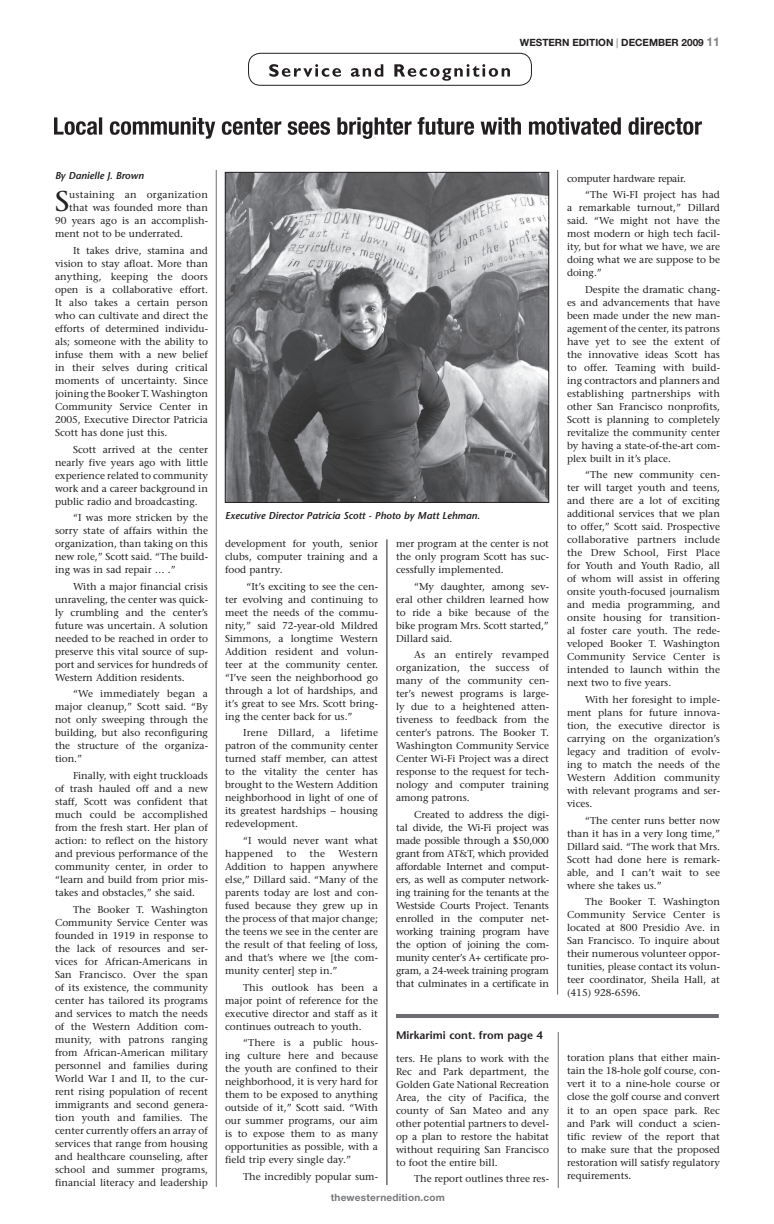
<style>
.page{position:relative;width:774px;height:1224px;background:#fff}
.page>*{position:absolute;margin:0;border:0;box-sizing:border-box;transform-origin:0 0}
.t1{font:28.6px "Stone Serif";color:#231f20}
.t2{font:600 11px "Stone Sans";color:#231f20}
.t3{font:10px/13px "Stone Serif";color:#231f20;text-align:justify}
.t4{font:italic 600 10px "Stone Sans";color:#231f20}
.t5{font:10px/16.6px "Stone Serif";letter-spacing:-.02em;color:#231f20}
.t6{font:700 10px "Helvetica Neue";color:#231f20}
.t7{font:10px "Stone Serif";letter-spacing:.02em;color:#231f20}
.t8{font:700 10px "Helvetica Neue";letter-spacing:.02em;color:#76787b}
.s1{font-weight:400;color:#6c6d70}
.s2{font-size:12px;color:#808285}
</style>
<div class="page">
<svg style="left:269px;top:64px;width:241px;height:17px"></svg>
<div style="left:248px;top:53px;width:284px;height:33px;border:1px solid #231f20;border-radius:12px"></div>
<hr style="left:216px;top:170px;width:1px;height:1017px;background:#6c6d70">
<hr style="left:387px;top:539px;width:1px;height:646px;background:#231f20">
<hr style="left:557px;top:170px;width:1px;height:825px;background:#6c6d70">
<svg style="left:54px;top:117px;width:648px;height:22px"></svg>
<img style="left:227px;top:174px;width:320px;height:327px">
<div style="left:225px;top:172px;width:324px;height:331px;border:1px solid #231f20"></div>
<hr style="left:396px;top:1014px;width:323px;height:4px;background:#6c6d70">
<hr style="left:558px;top:1032px;width:1px;height:156px;background:#6c6d70">
<p class="t6" style="left:520px;top:36px;width:202px">WESTERN EDITION <span class="s1">|</span> DECEMBER 2009 <span class="s2">11</span></p>
<p class="t4" style="left:55px;top:169px;width:90px">By Danielle J. Brown</p>
<h1 class="t1" style="left:55px;top:184px;width:16px">S</h1>
<p class="t7" style="left:69px;top:189px;width:140px">ustaining an organization</p>
<p class="t3" style="left:69px;top:201px;width:140px">that was founded more than</p>
<p class="t3" style="left:55px;top:214px;width:155px">90 years ago is an accomplish-</p>
<p class="t3" style="left:55px;top:227px;width:129px">ment not to be underrated.</p>
<p class="t3" style="left:55px;top:244px;width:155px;text-indent:18px">It takes drive, stamina and vision to stay afloat. More than anything, keeping the doors open is a collaborative effort.<br>It also takes a certain person who can cultivate and direct the efforts of determined individu&shy;als; someone with the ability to infuse them with a new belief in their selves during critical moments of uncertainty. Since joining the Booker T. Washington Community Service Center in 2005, Executive Director Patricia Scott has done just this.</p>
<p class="t3" style="left:55px;top:443px;width:155px;text-indent:18px">Scott arrived at the center nearly five years ago with little experience related to community work and a career background in public radio and broadcasting.</p>
<p class="t3" style="left:55px;top:511px;width:155px;text-indent:18px">“I was more stricken by the sorry state of affairs within the organization, than taking on this new role,” Scott said. “The build&shy;ing was in sad repair … .”</p>
<p class="t3" style="left:55px;top:580px;width:155px;text-indent:18px">With a major financial crisis unraveling, the center was quick&shy;ly crumbling and the center’s future was uncertain. A solution needed to be reached in order to preserve this vital source of sup&shy;port and services for hundreds of Western Addition residents.</p>
<p class="t3" style="left:55px;top:687px;width:155px;text-indent:18px">“We immediately began a major cleanup,” Scott said. “By not only sweeping through the building, but also reconfiguring the structure of the organiza&shy;tion.”</p>
<p class="t3" style="left:55px;top:769px;width:155px;text-indent:18px">Finally, with eight truckloads of trash hauled off and a new staff, Scott was confident that much could be accomplished from the fresh start. Her plan of action: to reflect on the history and previous performance of the community center, in order to “learn and build from prior mis&shy;takes and obstacles,” she said.</p>
<p class="t3" style="left:55px;top:903px;width:155px;text-indent:18px">The Booker T. Washington Community Service Center was founded in 1919 in response to the lack of resources and ser&shy;vices for African-Americans in San Francisco. Over the span of its existence, the community center has tailored its programs and services to match the needs of the Western Addition com&shy;munity, with patrons ranging from African-American military personnel and families during World War I and II, to the cur&shy;rent rising population of recent immigrants and second genera&shy;tion youth and families. The center currently offers an array of services that range from housing and healthcare counseling, after school and summer programs, financial literacy and leadership</p>
<p class="t4" style="left:225px;top:509px;width:257px">Executive Director Patricia Scott - Photo by Matt Lehman.</p>
<p class="t3" style="left:225px;top:537px;width:154px">development for youth, senior clubs, computer training and a food pantry.</p>
<p class="t3" style="left:225px;top:580px;width:155px;text-indent:21px">“It’s exciting to see the cen&shy;ter evolving and continuing to meet the needs of the commu&shy;nity,” said 72-year-old Mildred Simmons, a longtime Western Addition resident and volun&shy;teer at the community center. “I’ve seen the neighborhood go through a lot of hardships, and it’s great to see Mrs. Scott bring&shy;ing the center back for us.”</p>
<p class="t3" style="left:225px;top:726px;width:155px;text-indent:18px">Irene Dillard, a lifetime patron of the community center turned staff member, can attest to the vitality the center has brought to the Western Addition neighborhood in light of one of its greatest hardships – housing redevelopment.</p>
<p class="t3" style="left:225px;top:834px;width:154px;text-indent:18px">“I would never want what happened</p>
<p class="t3" style="left:286px;top:847px;width:11px">to</p>
<p class="t3" style="left:309px;top:847px;width:17px">the</p>
<p class="t3" style="left:225px;top:847px;width:155px;text-indent:113px">Western Addition to happen anywhere else,” Dillard said. “Many of the parents today are lost and con&shy;fused because they grew up in the process of that major change; the teens we see in the center are the result of that feeling of loss, and that’s where we [the com&shy;munity center] step in.”</p>
<p class="t3" style="left:225px;top:981px;width:154px;text-indent:18px">This outlook has been a major point of reference for the executive director and staff as it continues outreach to youth.</p>
<p class="t3" style="left:225px;top:1036px;width:155px;text-indent:18px">“There is a public hous&shy;ing culture here and because the youth are confined to their neighborhood, it is very hard for them to be exposed to anything outside of it,” Scott said. “With our summer programs, our aim is to expose them to as many opportunities as possible, with a field trip every single day.”</p>
<p class="t3" style="left:243px;top:1170px;width:137px">The incredibly popular sum-</p>
<p class="t3" style="left:396px;top:537px;width:154px">mer program at the center is not the only program Scott has suc&shy;cessfully implemented.</p>
<p class="t3" style="left:396px;top:580px;width:155px;text-indent:18px">“My daughter, among sev&shy;eral other children learned how to ride a bike because of the bike program Mrs. Scott started,” Dillard said.</p>
<p class="t3" style="left:396px;top:648px;width:155px;text-indent:18px">As an entirely revamped organization, the success of many of the community cen&shy;ter’s newest programs is large&shy;ly due to a heightened atten&shy;tiveness to feedback from the center’s patrons. The Booker T.<br>Washington Community Service Center Wi-Fi Project was a direct response to the request for tech&shy;nology and computer training among patrons.</p>
<p class="t3" style="left:396px;top:808px;width:155px;text-indent:18px">Created to address the digi&shy;tal divide, the Wi-Fi project was made possible through a $50,000 grant from AT&amp;T, which provided affordable Internet and comput&shy;ers, as well as computer network&shy;ing training for the tenants at the Westside Courts Project. Tenants enrolled in the computer net&shy;working training program have the option of joining the com&shy;munity center’s A+ certificate pro&shy;gram, a 24-week training program that culminates in a certificate in</p>
<p class="t2" style="left:396px;top:1029px;width:148px">Mirkarimi cont. from page 4</p>
<p class="t3" style="left:396px;top:1052px;width:155px">ters. He plans to work with the Rec and Park department, the Golden Gate National Recreation Area, the city of Pacifica, the county of San Mateo and any other potential partners to devel&shy;op a plan to restore the habitat without requiring San Francisco to foot the entire bill.</p>
<p class="t3" style="left:414px;top:1172px;width:136px">The report outlines three res-</p>
<p class="t8" style="left:331px;top:1191px;width:115px">thewesternedition.com</p>
<p class="t5" style="left:585px;top:170px;width:136px;text-indent:-18px">computer hardware repair.<br>“The Wi-FI project has had</p>
<p class="t3" style="left:567px;top:201px;width:155px">a remarkable turnout,” Dillard said. “We might not have the most modern or high tech facil&shy;ity, but for what we have, we are doing what we are suppose to be doing.”</p>
<p class="t3" style="left:567px;top:283px;width:155px;text-indent:18px">Despite the dramatic chang&shy;es and advancements that have been made under the new man&shy;agement of the center, its patrons have yet to see the extent of the innovative ideas Scott has to offer. Teaming with build&shy;ing contractors and planners and establishing partnerships with other San Francisco nonprofits, Scott is planning to completely revitalize the community center by having a state-of-the-art com&shy;plex built in it’s place.</p>
<p class="t3" style="left:567px;top:468px;width:155px;text-indent:18px">“The new community cen&shy;ter will target youth and teens, and there are a lot of exciting additional services that we plan to offer,” Scott said. Prospective collaborative partners include the Drew School, First Place for Youth and Youth Radio, all of whom will assist in offering onsite youth-focused journalism and media programming, and onsite housing for transition&shy;al foster care youth. The rede&shy;veloped Booker T. Washington Community Service Center is intended to launch within the next two to five years.</p>
<p class="t3" style="left:567px;top:693px;width:155px;text-indent:18px">With her foresight to imple&shy;ment plans for future innova&shy;tion, the executive director is carrying on the organization’s legacy and tradition of evolv&shy;ing to match the needs of the Western Addition community with relevant programs and ser&shy;vices.</p>
<p class="t3" style="left:567px;top:814px;width:155px;text-indent:18px">“The center runs better now than it has in a very long time,” Dillard said. “The work that Mrs.<br>Scott had done here is remark&shy;able, and I can’t wait to see where she takes us.”</p>
<p class="t3" style="left:567px;top:895px;width:155px;text-indent:18px">The Booker T. Washington Community Service Center is located at 800 Presidio Ave. in San Francisco. To inquire about their numerous volunteer oppor&shy;tunities, please contact its volun&shy;teer coordinator, Sheila Hall, at (415) 928-6596.</p>
<p class="t3" style="left:567px;top:1051px;width:155px">toration plans that either main&shy;tain the 18-hole golf course, con&shy;vert it to a nine-hole course or close the golf course and convert it to an open space park. Rec and Park will conduct a scien&shy;tific review of the report that to make sure that the proposed restoration will satisfy regulatory requirements.</p>
</div>
